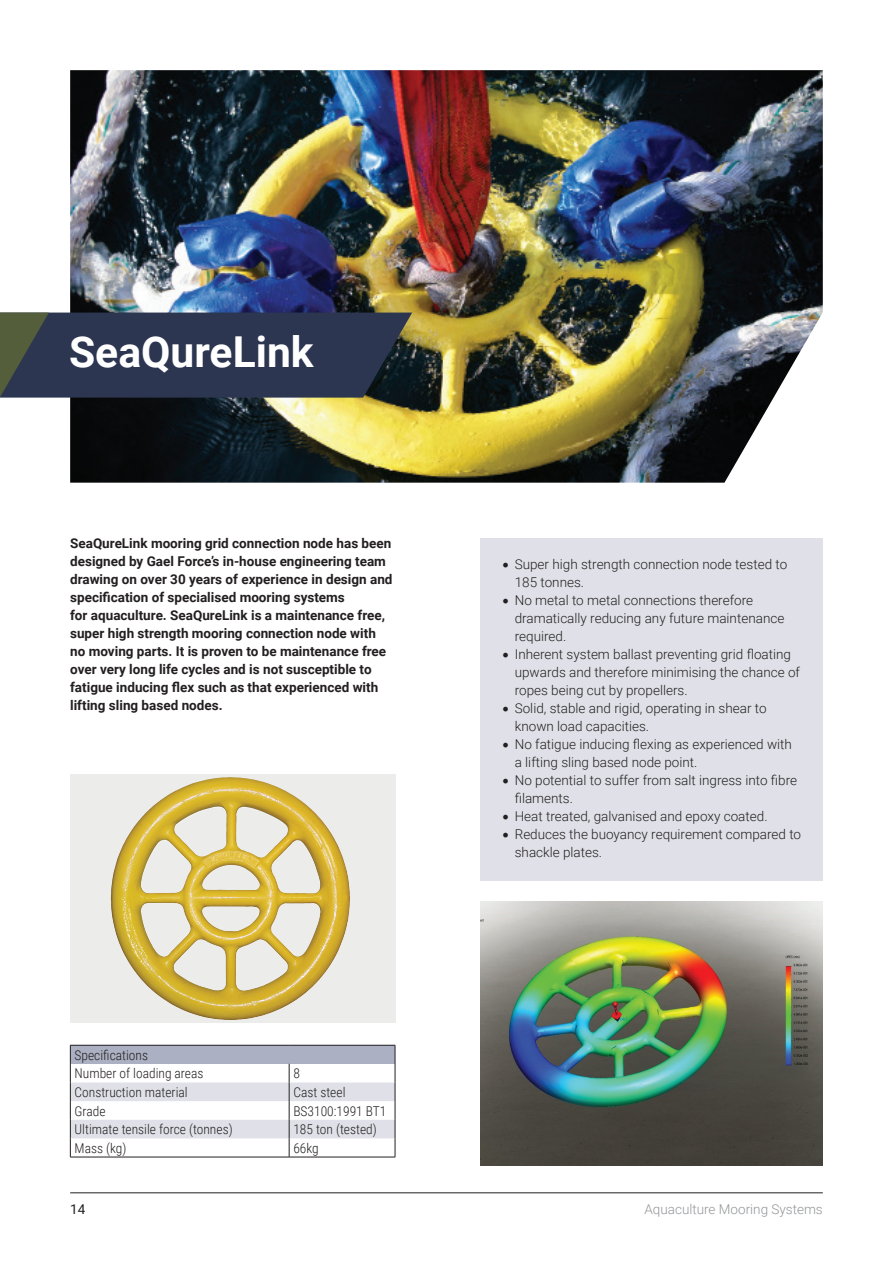
<style>
.page{position:relative;width:893px;height:1263px;background:#fff}
.page>*{position:absolute;margin:0;border:0;box-sizing:border-box;transform-origin:0 0}
.t1{font:700 42.6px "Roboto";color:#fff}
.t2{font:300 13.5px/18px "Roboto";color:#231f20}
.t3{font:700 13.5px/18px "Roboto";color:#231f20}
.t4{font:300 13.5px "Roboto Condensed";color:#231f20}
.t5{font:300 13.5px "Roboto";color:#939598}
.t6{font:13.5px "Roboto";color:#231f20}
.s1{font-family:"Minion Pro";font-weight:400;font-size:18px}
</style>
<div class="page">
<hr style="left:70px;top:1192px;width:753px;height:1px;background:#231f20">
<div style="left:481px;top:538px;width:342px;height:342px;background:#e0e1e8"></div>
<hr style="left:70px;top:1157px;width:219px;height:1px;background:#231f20">
<hr style="left:289px;top:1157px;width:106px;height:1px;background:#231f20">
<svg style="left:70px;top:1045px;width:326px;height:112px"></svg>
<div style="left:70px;top:775px;width:325px;height:248px;background:#ececea"></div>
<img style="left:111px;top:777px;width:239px;height:243px">
<img style="left:481px;top:901px;width:341px;height:264px">
<img style="left:70px;top:70px;width:753px;height:413px">
<svg style="left:0;top:313px;width:412px;height:85px;background:#2d374c"></svg>
<p class="t1" style="left:69px;top:322px;width:246px">SeaQureLink</p>
<p class="t3" style="left:70px;top:534px;width:323px">SeaQureLink mooring grid connection node has been</p>
<p class="t3" style="left:70px;top:552px;width:324px">designed by Gael Force’s in-house engineering team drawing on over 30 years of experience in design and specification of specialised mooring systems</p>
<p class="t3" style="left:70px;top:606px;width:316px">for aquaculture. SeaQureLink is a maintenance free, super high strength mooring connection node with</p>
<p class="t3" style="left:70px;top:642px;width:318px">no moving parts. It is proven to be maintenance free over very long life cycles and is not susceptible to fatigue inducing flex such as that experienced with lifting sling based nodes.</p>
<p class="t4" style="left:75px;top:1045px;width:75px">Specifications</p>
<p class="t4" style="left:75px;top:1064px;width:130px">Number of loading areas</p>
<p class="t4" style="left:293px;top:1064px;width:8px">8</p>
<p class="t4" style="left:75px;top:1082px;width:115px">Construction material</p>
<p class="t4" style="left:293px;top:1082px;width:54px">Cast steel</p>
<p class="t4" style="left:75px;top:1101px;width:32px">Grade</p>
<p class="t4" style="left:293px;top:1101px;width:95px">BS3100:1991 BT1</p>
<p class="t4" style="left:75px;top:1120px;width:160px">Ultimate tensile force (tonnes)</p>
<p class="t4" style="left:293px;top:1120px;width:85px">185 ton (tested)</p>
<p class="t4" style="left:75px;top:1138px;width:53px">Mass (kg)</p>
<p class="t4" style="left:293px;top:1138px;width:27px">66kg</p>
<p class="t2" style="left:515px;top:555px;width:274px;text-indent:-13px"><span class="s1">•</span> Super high strength connection node tested to<br>185 tonnes.</p>
<p class="t2" style="left:515px;top:591px;width:271px;text-indent:-13px"><span class="s1">•</span> No metal to metal connections therefore dramatically reducing any future maintenance required.</p>
<p class="t2" style="left:515px;top:645px;width:287px;text-indent:-13px"><span class="s1">•</span> Inherent system ballast preventing grid floating upwards and therefore minimising the chance of ropes being cut by propellers.</p>
<p class="t2" style="left:515px;top:699px;width:253px;text-indent:-13px"><span class="s1">•</span> Solid, stable and rigid, operating in shear to known load capacities.</p>
<p class="t2" style="left:515px;top:735px;width:279px;text-indent:-13px"><span class="s1">•</span> No fatigue inducing flexing as experienced with a lifting sling based node point.</p>
<p class="t2" style="left:515px;top:771px;width:284px;text-indent:-13px"><span class="s1">•</span> No potential to suffer from salt ingress into fibre filaments.</p>
<p class="t2" style="left:502px;top:807px;width:267px"><span class="s1">•</span> Heat treated, galvanised and epoxy coated.</p>
<p class="t2" style="left:515px;top:825px;width:288px;text-indent:-13px"><span class="s1">•</span> Reduces the buoyancy requirement compared to shackle plates.</p>
<p class="t6" style="left:70px;top:1200px;width:17px">14</p>
<p class="t5" style="left:644px;top:1200px;width:180px">Aquaculture Mooring Systems</p>
</div>
